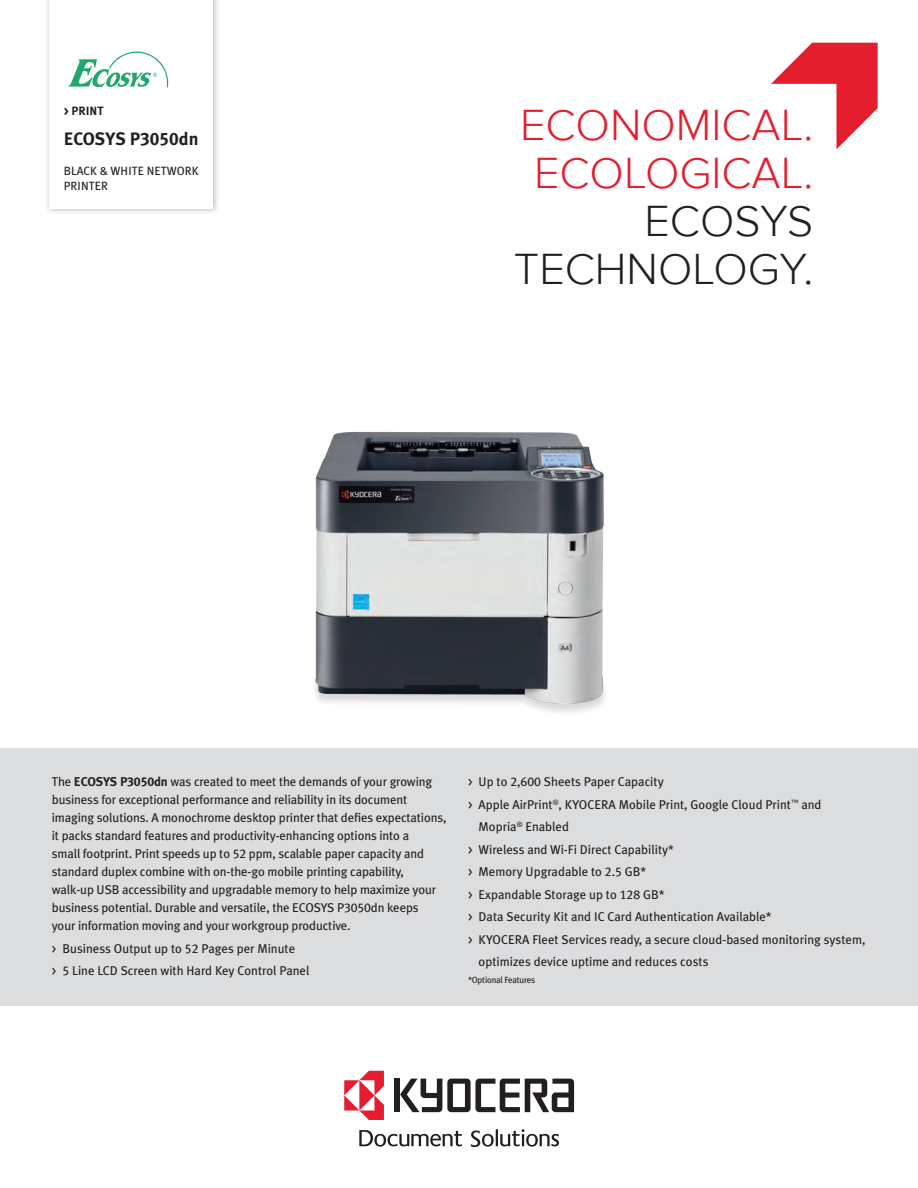
<style>
.page{position:relative;width:918px;height:1188px;background:#fff}
.page>*{position:absolute;margin:0;border:0;box-sizing:border-box;transform-origin:0 0}
.t1{font:300 45px/48px "Proxima Nova";color:#e41d2f;text-align:center}
.t2{font:300 45px/48px "Proxima Nova";color:#231f20;text-align:right}
.t3{font:18px "Meta Plus Bold Caps";color:#231f20}
.t4{font:12.75px/18px "Meta Plus";letter-spacing:-.01em;color:#231f20}
.t5{font:12px/15px "Meta Plus";letter-spacing:.005em;color:#231f20}
.t6{font:12px "Meta Plus Bold Caps";color:#231f20}
.t7{font:9px "Meta Plus";letter-spacing:-.025em;color:#231f20}
.s1{font-family:"Meta Plus";font-weight:700}
.s2{font-weight:700}
.s3{font-family:"Meta Plus Bold Caps"}
.s4{font-family:"Meta Plus Book Caps"}
</style>
<div class="page">
<svg style="left:771px;top:43px;width:107px;height:106px"></svg>
<div style="left:44px;top:0;width:176px;height:215px;background:#231f20;opacity:.3"></div>
<div style="left:49px;top:0;width:164px;height:208px;background:#fff"></div>
<svg style="left:68px;top:51px;width:100px;height:37px"></svg>
<div style="left:394px;top:1079px;width:6px;height:33px;background:#231f20"></div>
<svg style="left:400px;top:1079px;width:174px;height:33px"></svg>
<svg style="left:344px;top:1071px;width:40px;height:49px"></svg>
<svg style="left:471px;top:1129px;width:88px;height:18px"></svg>
<svg style="left:359px;top:1130px;width:103px;height:17px"></svg>
<div style="left:0;top:748px;width:918px;height:258px;background:#dcdddf"></div>
<img style="left:314px;top:432px;width:291px;height:280px">
<p class="t6" style="left:64px;top:104px;width:41px">&gt; PRINT</p>
<h2 class="t3" style="left:64px;top:129px;width:136px">ECOSYS <span class="s1">P</span>3050<span class="s1">dn</span></h2>
<p class="t5" style="left:64px;top:163px;width:137px">BLACK &amp; WHITE NETWORK<br>PRINTER</p>
<h1 class="t1" style="left:520px;top:101px;width:295px">ECONOMICAL.<br>ECOLOGICAL.</h1>
<h1 class="t2" style="left:514px;top:197px;width:301px">ECOSYS<br>TECHNOLOGY.</h1>
<p class="t4" style="left:52px;top:773px;width:396px">The <span class="s2">ECOSYS P</span><span class="s3">3050</span><span class="s2">dn</span> was created to meet the demands of your growing business for exceptional performance and reliability in its document imaging solutions. A monochrome desktop printer that defies expectations, it packs standard features and productivity-enhancing options into a<br>small footprint. Print speeds up to <span class="s4">52</span> ppm, scalable paper capacity and standard duplex combine with on-the-go mobile printing capability, walk-up USB accessibility and upgradable memory to help maximize your business potential. Durable and versatile, the ECOSYS P<span class="s4">3050</span>dn keeps<br>your information moving and your workgroup productive.</p>
<p class="t4" style="left:52px;top:937px;width:259px;line-height:22.5px"><span class="s4">&gt;</span> Business Output up to <span class="s4">52</span> Pages per Minute<br><span class="s4">&gt; 5</span> Line LCD Screen with Hard Key Control Panel</p>
<p class="t4" style="left:468px;top:773px;width:197px"><span class="s4">&gt;</span> Up to <span class="s4">2,600</span> Sheets Paper Capacity</p>
<p class="t4" style="left:468px;top:795px;width:355px"><span class="s4">&gt;</span> Apple AirPrint<sup>®</sup>, KYOCERA Mobile Print, Google Cloud Print<sup>™</sup> and</p>
<p class="t4" style="left:479px;top:818px;width:92px">Mopria<sup>®</sup> Enabled</p>
<p class="t4" style="left:468px;top:840px;width:208px"><span class="s4">&gt;</span> Wireless and Wi-Fi Direct Capability*</p>
<p class="t4" style="left:468px;top:863px;width:180px"><span class="s4">&gt;</span> Memory Upgradable to <span class="s4">2.5</span> GB*</p>
<p class="t4" style="left:468px;top:885px;width:198px"><span class="s4">&gt;</span> Expandable Storage up to <span class="s4">128</span> GB*</p>
<p class="t4" style="left:468px;top:908px;width:305px"><span class="s4">&gt;</span> Data Security Kit and IC Card Authentication Available*</p>
<p class="t4" style="left:468px;top:930px;width:399px"><span class="s4">&gt;</span> KYOCERA Fleet Services ready, a secure cloud-based monitoring system,</p>
<p class="t4" style="left:479px;top:953px;width:231px">optimizes device uptime and reduces costs</p>
<p class="t7" style="left:468px;top:974px;width:69px">*Optional Features</p>
</div>
